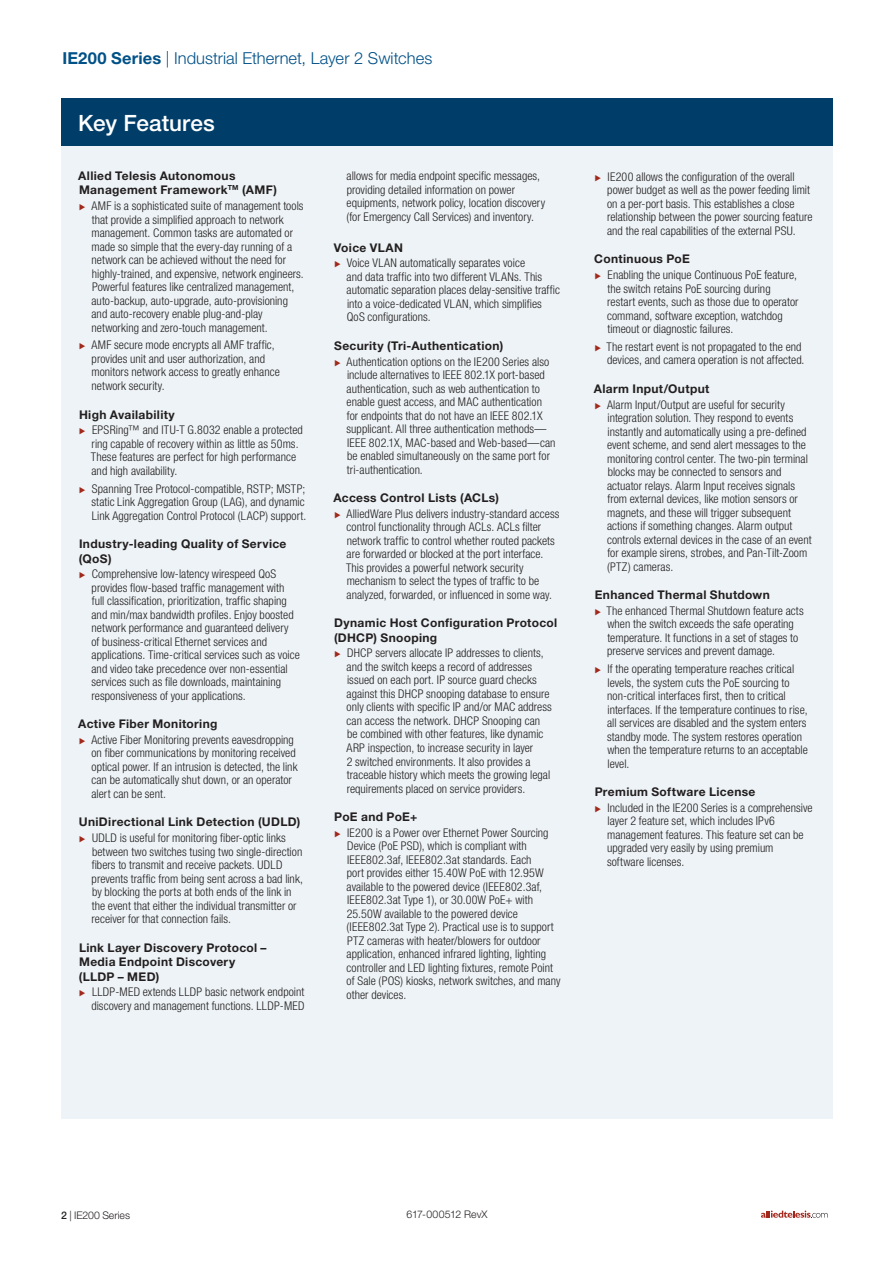
<style>
.page{position:relative;width:893px;height:1263px;background:#fff}
.page>*{position:absolute;margin:0;border:0;box-sizing:border-box;transform-origin:0 0}
.t1{font:500 22.5px "Helvetica Neue";color:#fff}
.t2{font:300 16.5px "Helvetica Neue";letter-spacing:.005em;color:#005187}
.t3{font:300 condensed 12px/13.5px "Helvetica Neue";letter-spacing:.005em;color:#231f20}
.t4{font:700 12px/14.4px "Helvetica Neue";letter-spacing:.025em;color:#231f20}
.t5{font:300 10.5px "Helvetica Neue";color:#231f20}
.s1{font-weight:700}
.s2{font-family:"Allied Telesis";font-stretch:normal;font-size:10.5px;color:#a1281b}
.s3{font-weight:700;font-stretch:normal}
.s4{font-weight:500}
</style>
<div class="page">
<div style="left:62px;top:142px;width:771px;height:976px;background:#edf3f6"></div>
<div style="left:61px;top:98px;width:771px;height:48px;background:#003e69"></div>
<svg style="left:761px;top:1210px;width:67px;height:8px"></svg>
<h2 class="t2" style="left:62px;top:48px;width:371px"><span class="s1">IE200 Series</span> | Industrial Ethernet, Layer 2 Switches</h2>
<h1 class="t1" style="left:78px;top:110px;width:138px">Key Features</h1>
<p class="t4" style="left:78px;top:168px;width:200px">Allied Telesis Autonomous<br>Management Framework<sup>TM</sup> (AMF)</p>
<p class="t3" style="left:91px;top:199px;width:214px;text-indent:-12px"><span class="s2">ۼ</span> AMF is a sophisticated suite of management tools that provide a simplified approach to network management. Common tasks are automated or made so simple that the every-day running of a network can be achieved without the need for highly-trained, and expensive, network engineers.<br>Powerful features like centralized management, auto-backup, auto-upgrade, auto-provisioning and auto-recovery enable plug-and-play networking and zero-touch management.</p>
<p class="t3" style="left:92px;top:338px;width:190px;text-indent:-12px"><span class="s2">ۼ</span> AMF secure mode encrypts all AMF traffic, provides unit and user authorization, and monitors network access to greatly enhance network security.</p>
<p class="t3" style="left:79px;top:406px;width:225px;line-height:15.6px"><span class="s3">High Availability<br></span><span class="s2">ۼ</span> EPSRing™ and ITU-T G.8032 enable a protected</p>
<p class="t3" style="left:91px;top:437px;width:209px">ring capable of recovery within as little as 50ms.<br>These features are perfect for high performance and high availability.</p>
<p class="t3" style="left:91px;top:481px;width:216px;text-indent:-12px"><span class="s2">ۼ</span> Spanning Tree Protocol-compatible, RSTP; MSTP; static Link Aggregation Group (LAG), and dynamic<br>Link Aggregation Control Protocol (LACP) support.</p>
<p class="t4" style="left:79px;top:536px;width:209px">Industry-leading Quality of Service (QoS)</p>
<p class="t3" style="left:91px;top:567px;width:210px;text-indent:-12px"><span class="s2">ۼ</span> Comprehensive low-latency wirespeed QoS provides flow-based traffic management with full classification, prioritization, traffic shaping and min/max bandwidth profiles. Enjoy boosted network performance and guaranteed delivery<br>of business-critical Ethernet services and applications. Time-critical services such as voice and video take precedence over non-essential services such as file downloads, maintaining responsiveness of your applications.</p>
<p class="t3" style="left:78px;top:716px;width:217px;line-height:15.6px"><span class="s3">Active Fiber Monitoring<br></span><span class="s2">ۼ</span> Active Fiber Monitoring prevents eavesdropping</p>
<p class="t3" style="left:91px;top:746px;width:208px">on fiber communications by monitoring received optical power. If an intrusion is detected, the link can be automatically shut down, or an operator alert can be sent.</p>
<p class="t3" style="left:79px;top:814px;width:223px;line-height:15.6px"><span class="s3">UniDirectional Link Detection (UDLD) </span><span class="s2">ۼ</span> UDLD is useful for monitoring fiber-optic links</p>
<p class="t3" style="left:92px;top:844px;width:213px">between two switches tusing two single-direction fibers to transmit and receive packets. UDLD prevents traffic from being sent across a bad link, by blocking the ports at both ends of the link in the event that either the individual transmitter or receiver for that connection fails.</p>
<p class="t4" style="left:79px;top:940px;width:189px">Link Layer Discovery Protocol –<br>Media Endpoint Discovery (LLDP – MED)</p>
<p class="t3" style="left:79px;top:985px;width:227px;text-align:right"><span class="s2">ۼ</span> LLDP-MED extends LLDP basic network endpoint discovery and management functions. LLDP-MED</p>
<p class="t3" style="left:347px;top:169px;width:200px">allows for media endpoint specific messages, providing detailed information on power equipments, network policy, location discovery (for Emergency Call Services) and inventory.</p>
<p class="t3" style="left:334px;top:240px;width:193px;line-height:15.6px"><span class="s3">Voice VLAN<br></span><span class="s2">ۼ</span> Voice VLAN automatically separates voice</p>
<p class="t3" style="left:347px;top:270px;width:215px">and data traffic into two different VLANs. This automatic separation places delay-sensitive traffic into a voice-dedicated VLAN, which simplifies QoS configurations.</p>
<p class="t3" style="left:334px;top:338px;width:217px;line-height:15.6px"><span class="s3">Security (Tri-Authentication)<br></span><span class="s2">ۼ</span> Authentication options on the IE200 Series also</p>
<p class="t3" style="left:347px;top:368px;width:210px">include alternatives to IEEE 802.1X port-based authentication, such as web authentication to enable guest access, and MAC authentication for endpoints that do not have an IEEE 802.1X supplicant. All three authentication methods— IEEE 802.1X, MAC-based and Web-based—can be enabled simultaneously on the same port for tri-authentication.</p>
<p class="t3" style="left:333px;top:490px;width:228px;line-height:15.6px"><span class="s3">Access Control Lists (ACLs)<br></span><span class="s2">ۼ</span> AlliedWare Plus delivers industry-standard access</p>
<p class="t3" style="left:346px;top:520px;width:210px">control functionality through ACLs. ACLs filter network traffic to control whether routed packets are forwarded or blocked at the port interface.<br>This provides a powerful network security mechanism to select the types of traffic to be analyzed, forwarded, or influenced in some way.</p>
<p class="t4" style="left:334px;top:616px;width:225px">Dynamic Host Configuration Protocol (DHCP) Snooping</p>
<p class="t3" style="left:347px;top:646px;width:207px;text-indent:-12px"><span class="s2">ۼ</span> DHCP servers allocate IP addresses to clients, and the switch keeps a record of addresses issued on each port. IP source guard checks against this DHCP snooping database to ensure only clients with specific IP and/or MAC address can access the network. DHCP Snooping can be combined with other features, like dynamic ARP inspection, to increase security in layer<br>2 switched environments. It also provides a traceable history which meets the growing legal requirements placed on service providers.</p>
<p class="t3" style="left:334px;top:809px;width:216px;line-height:15.6px"><span class="s3">PoE and PoE+<br></span><span class="s2">ۼ</span> IE200 is a Power over Ethernet Power Sourcing</p>
<p class="t3" style="left:347px;top:839px;width:215px">Device (PoE PSD), which is compliant with IEEE802.3af, IEEE802.3at standards. Each<br>port provides either 15.40W PoE with 12.95W available to the powered device (IEEE802.3af, IEEE802.3at Type 1), or 30.00W PoE+ with 25.50W available to the powered device (IEEE802.3at Type 2). Practical use is to support PTZ cameras with heater/blowers for outdoor application, enhanced infrared lighting, lighting controller and LED lighting fixtures, remote Point of Sale (POS) kiosks, network switches, and many other devices.</p>
<p class="t3" style="left:607px;top:170px;width:207px;text-indent:-12px"><span class="s2">ۼ</span> IE200 allows the configuration of the overall power budget as well as the power feeding limit on a per-port basis. This establishes a close relationship between the power sourcing feature and the real capabilities of the external PSU.</p>
<p class="t3" style="left:594px;top:251px;width:204px;line-height:15.6px"><span class="s3">Continuous PoE<br></span><span class="s2">ۼ</span> Enabling the unique Continuous PoE feature,</p>
<p class="t3" style="left:607px;top:281px;width:193px">the switch retains PoE sourcing during restart events, such as those due to operator command, software exception, watchdog timeout or diagnostic failures.</p>
<p class="t3" style="left:595px;top:340px;width:211px;text-align:right"><span class="s2">ۼ</span> The restart event is not propagated to the end devices, and camera operation is not affected.</p>
<p class="t3" style="left:594px;top:381px;width:192px;line-height:15.6px"><span class="s3">Alarm Input/Output<br></span><span class="s2">ۼ</span> Alarm Input/Output are useful for security</p>
<p class="t3" style="left:607px;top:411px;width:206px">integration solution. They respond to events instantly and automatically using a pre-defined event scheme, and send alert messages to the monitoring control center. The two-pin terminal blocks may be connected to sensors and actuator relays. Alarm Input receives signals from external devices, like motion sensors or magnets, and these will trigger subsequent actions if something changes. Alarm output controls external devices in the case of an event for example sirens, strobes, and Pan-Tilt-Zoom (PTZ) cameras.</p>
<p class="t3" style="left:595px;top:587px;width:210px;line-height:15.6px"><span class="s3">Enhanced Thermal Shutdown<br></span><span class="s2">ۼ</span> The enhanced Thermal Shutdown feature acts</p>
<p class="t3" style="left:607px;top:617px;width:193px">when the switch exceeds the safe operating temperature. It functions in a set of stages to preserve services and prevent damage.</p>
<p class="t3" style="left:607px;top:662px;width:202px;text-indent:-12px"><span class="s2">ۼ</span> If the operating temperature reaches critical levels, the system cuts the PoE sourcing to non-critical interfaces first, then to critical interfaces. If the temperature continues to rise, all services are disabled and the system enters standby mode. The system restores operation when the temperature returns to an acceptable level.</p>
<p class="t3" style="left:595px;top:784px;width:219px;line-height:15.6px"><span class="s3">Premium Software License<br></span><span class="s2">ۼ</span> Included in the IE200 Series is a comprehensive</p>
<p class="t3" style="left:607px;top:814px;width:198px">layer 2 feature set, which includes IPv6 management features. This feature set can be upgraded very easily by using premium software licenses.</p>
<p class="t5" style="left:61px;top:1209px;width:70px"><span class="s4">2</span> | IE200 Series</p>
<p class="t5" style="left:406px;top:1208px;width:83px">617-000512 RevX</p>
</div>
